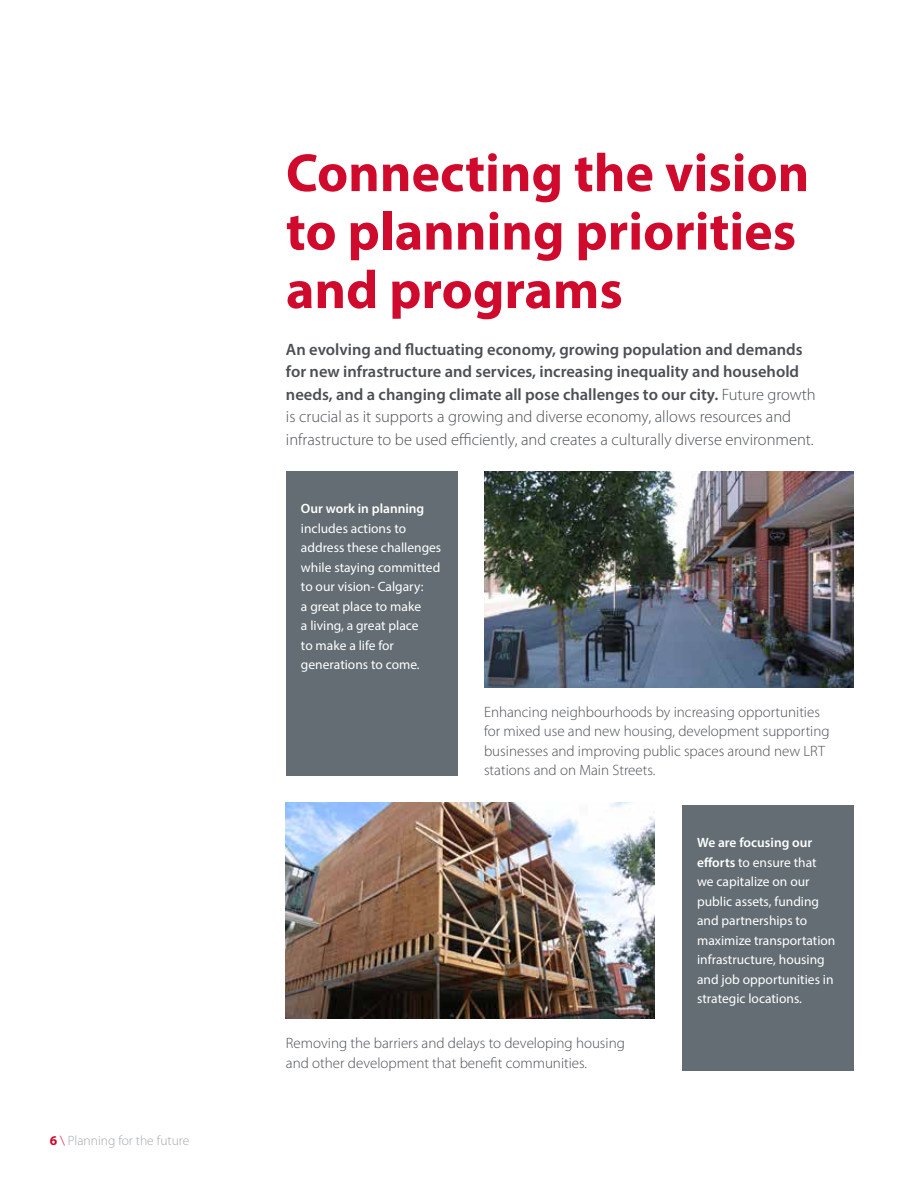
<style>
.page{position:relative;width:918px;height:1188px;background:#fff}
.page>*{position:absolute;margin:0;border:0;box-sizing:border-box;transform-origin:0 0}
.t1{font:700 54px/58.5px "Myriad Pro";color:#cf0a2c}
.t2{font:600 16.5px/22.5px "Myriad Pro";color:#4b4f54}
.t3{font:300 15px/19.5px "Myriad Pro";color:#4b4f54}
.t4{font:13.5px/19.5px "Myriad Pro";color:#fff}
.t5{font:300 13.5px "Myriad Pro";color:#a4a9ad}
.t6{font:600 13.5px "Myriad Pro";color:#fff}
.s1{font-weight:700;color:#cf0a2c}
.s2{color:#cf0a2c}
.s3{font-weight:300}
.s4{font-weight:600}
</style>
<div class="page">
<div style="left:286px;top:472px;width:171px;height:304px;background:#636d73"></div>
<div style="left:682px;top:805px;width:171px;height:266px;background:#636d73"></div>
<img style="left:484px;top:472px;width:369px;height:216px">
<img style="left:286px;top:803px;width:369px;height:216px">
<p class="t5" style="left:50px;top:1132px;width:141px"><span class="s1">6</span> <span class="s2">\</span> Planning for the future</p>
<h1 class="t1" style="left:286px;top:142px;width:525px">Connecting the vision to planning priorities and programs</h1>
<p class="t2" style="left:286px;top:337px;width:531px">An evolving and fluctuating economy, growing population and demands for new infrastructure and services, increasing inequality and household needs, and a changing climate all pose challenges to our city. <span class="s3">Future growth is crucial as it supports a growing and diverse economy, allows resources and infrastructure to be used efficiently, and creates a culturally diverse environment.</span></p>
<p class="t6" style="left:301px;top:500px;width:125px">Our work in planning</p>
<p class="t4" style="left:301px;top:518px;width:142px">includes actions to address these challenges while staying committed to our vision- Calgary:<br>a great place to make<br>a living, a great place<br>to make a life for generations to come.</p>
<p class="t3" style="left:484px;top:702px;width:347px">Enhancing neighbourhoods by increasing opportunities for mixed use and new housing, development supporting businesses and improving public spaces around new LRT stations and on Main Streets.</p>
<p class="t4" style="left:697px;top:833px;width:140px"><span class="s4">We are focusing our efforts</span> to ensure that we capitalize on our public assets, funding and partnerships to maximize transportation infrastructure, housing and job opportunities in strategic locations.</p>
<p class="t3" style="left:286px;top:1033px;width:340px">Removing the barriers and delays to developing housing and other development that benefit communities.</p>
</div>
